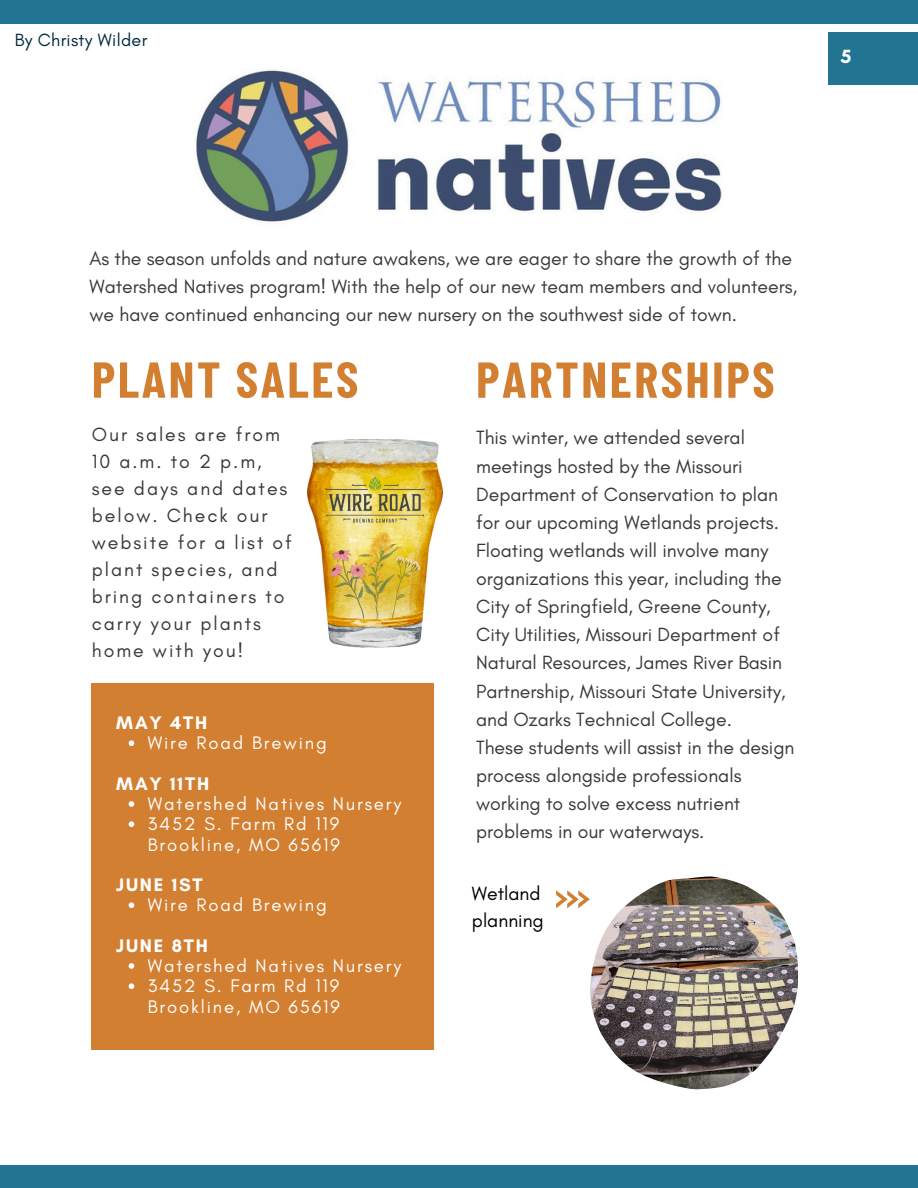
<style>
.page{position:relative;width:918px;height:1188px;background:#fff}
.page>*{position:absolute;margin:0;border:0;box-sizing:border-box;transform-origin:0 0}
.t1{font:700 50.4px "Barlow Condensed";letter-spacing:.05em;color:#d37f31}
.t2{font:19.5px/28.2px "Glacial Indifference";color:#393939}
.t3{font:19.5px/27px "Glacial Indifference";letter-spacing:.1em;color:#393939}
.t4{font:19.5px/27px "Glacial Indifference";color:#000}
.t5{font:700 19.5px "Glacial Indifference";color:#fff}
.t6{font:18.45px/20.2px "Glacial Indifference";letter-spacing:.1em;color:#fff}
.t7{font:700 18.45px "Glacial Indifference";letter-spacing:.1em;color:#fff}
.t8{font:18px "Glacial Indifference";letter-spacing:.015em;color:#022a3d}
</style>
<div class="page">
<div style="left:0;top:0;width:918px;height:24px;background:#217492"></div>
<div style="left:0;top:1166px;width:918px;height:22px;background:#217492"></div>
<div style="left:828px;top:32px;width:90px;height:53px;background:#217492"></div>
<img style="left:196px;top:70px;width:526px;height:152px">
<div style="left:92px;top:684px;width:342px;height:365px;background:#d37f31"></div>
<svg style="left:129px;top:740px;width:5px;height:6px"></svg>
<svg style="left:129px;top:801px;width:5px;height:6px"></svg>
<svg style="left:129px;top:821px;width:5px;height:6px"></svg>
<svg style="left:129px;top:902px;width:5px;height:6px"></svg>
<svg style="left:129px;top:963px;width:5px;height:6px"></svg>
<svg style="left:129px;top:983px;width:5px;height:6px"></svg>
<img style="left:590px;top:877px;width:208px;height:212px">
<svg style="left:556px;top:890px;width:34px;height:18px"></svg>
<img style="left:308px;top:440px;width:134px;height:207px">
<img style="left:356px;top:539px;width:56px;height:81px">
<img style="left:331px;top:551px;width:36px;height:67px">
<svg style="left:390px;top:556px;width:31px;height:64px;background:#d7b43a"></svg>
<img style="left:321px;top:459px;width:107px;height:80px">
<p class="t8" style="left:15px;top:29px;width:134px">By Christy Wilder</p>
<p class="t5" style="left:841px;top:45px;width:12px">5</p>
<p class="t2" style="left:89px;top:244px;width:709px">As the season unfolds and nature awakens, we are eager to share the growth of the<br>Watershed Natives program! With the help of our new team members and volunteers, we have continued enhancing our new nursery on the southwest side of town.</p>
<h2 class="t1" style="left:92px;top:347px;width:268px">PLANT SALES</h2>
<p class="t3" style="left:92px;top:421px;width:190px">Our sales are from</p>
<p class="t2" style="left:92px;top:447px;width:171px">10 a.m. to 2 p.m,</p>
<p class="t3" style="left:92px;top:475px;width:197px">see days and dates</p>
<p class="t3" style="left:92px;top:502px;width:202px">below. Check our website for a list of plant species, and</p>
<p class="t3" style="left:92px;top:583px;width:194px">bring containers to carry your plants</p>
<p class="t3" style="left:92px;top:637px;width:153px">home with you!</p>
<p class="t7" style="left:116px;top:712px;width:93px">MAY 4TH</p>
<h2 class="t6" style="left:148px;top:733px;width:180px">Wire Road Brewing</h2>
<p class="t7" style="left:116px;top:772px;width:94px">MAY 11TH</p>
<p class="t6" style="left:148px;top:794px;width:255px">Watershed Natives Nursery</p>
<h2 class="t6" style="left:148px;top:814px;width:194px">3452 S. Farm Rd 119<br>Brookline, MO 65619</h2>
<p class="t7" style="left:116px;top:874px;width:88px">JUNE 1ST</p>
<h2 class="t6" style="left:148px;top:895px;width:180px">Wire Road Brewing</h2>
<p class="t7" style="left:116px;top:934px;width:93px">JUNE 8TH</p>
<p class="t6" style="left:148px;top:956px;width:255px">Watershed Natives Nursery</p>
<p class="t6" style="left:148px;top:976px;width:194px">3452 S. Farm Rd 119<br>Brookline, MO 65619</p>
<p class="t1" style="left:476px;top:347px;width:300px">PARTNERSHIPS</p>
<h1 class="t2" style="left:476px;top:424px;width:304px">This winter, we attended several meetings hosted by the Missouri<br>Department of Conservation to plan</h1>
<h1 class="t2" style="left:476px;top:508px;width:307px">for our upcoming Wetlands projects.<br>Floating wetlands will involve many organizations this year, including the City of Springfield, Greene County,</h1>
<p class="t2" style="left:476px;top:620px;width:311px">City Utilities, Missouri Department of<br>Natural Resources, James River Basin<br>Partnership, Missouri State University,</p>
<p class="t2" style="left:476px;top:705px;width:257px">and Ozarks Technical College.</p>
<p class="t2" style="left:476px;top:733px;width:320px">These students will assist in the design process alongside professionals</p>
<p class="t2" style="left:476px;top:789px;width:266px">working to solve excess nutrient problems in our waterways.</p>
<p class="t4" style="left:472px;top:880px;width:73px">Wetland planning</p>
</div>
